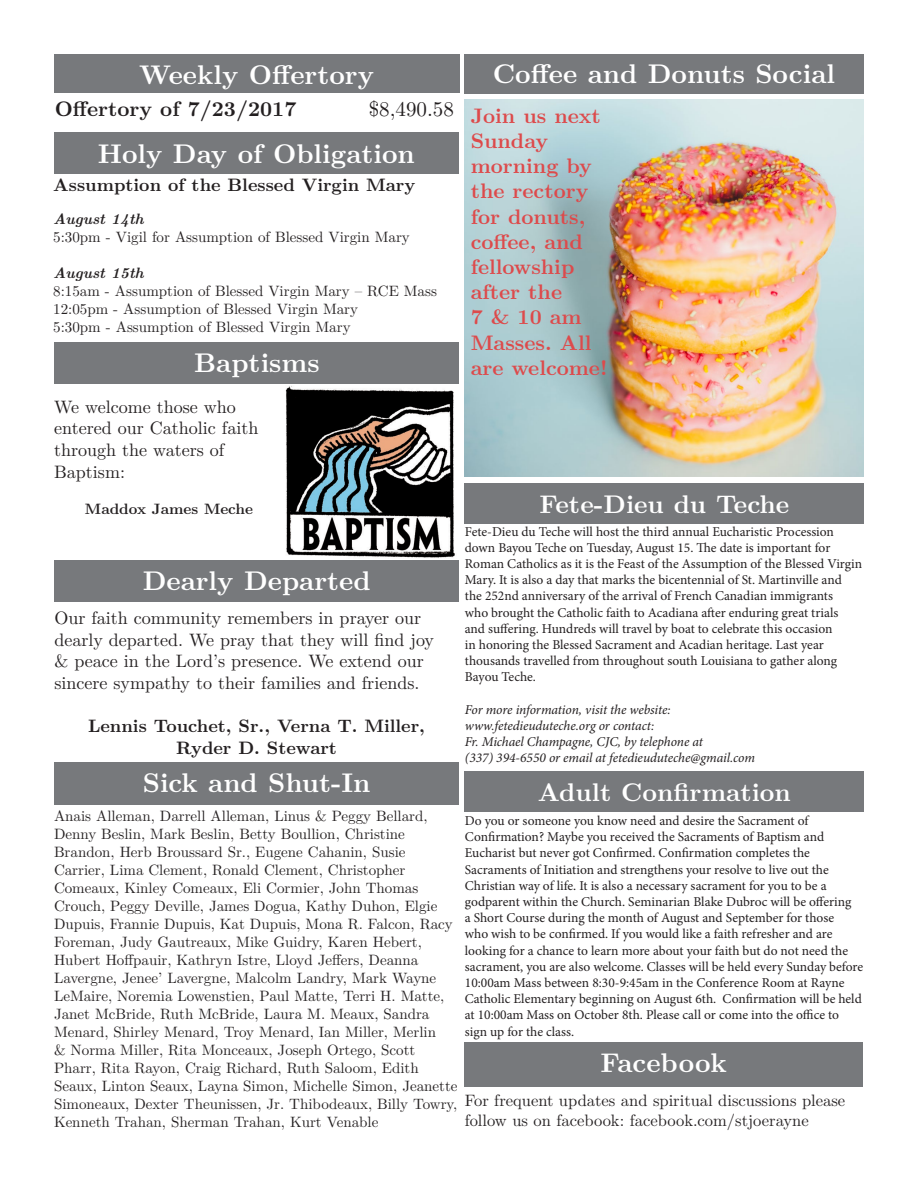
<style>
.page{position:relative;width:918px;height:1188px;background:#fff}
.page>*{position:absolute;margin:0;border:0;box-sizing:border-box;transform-origin:0 0}
.t1{font:700 27px "LM Roman 10";color:#fff}
.t2{font:700 25.5px "LM Roman 10";color:#fff}
.t3{font:700 21px/25.2px "LM Roman 10";color:#dd4a4b}
.t4{font:700 21px "LM Roman 10";color:#231f20}
.t5{font:21px "LM Roman 10";color:#231f20}
.t6{font:18px/21.6px "LM Roman 10";color:#231f20}
.t7{font:700 18px/21.6px "LM Roman 10";color:#231f20;text-align:center}
.t8{font:16.5px/19.8px "LM Roman 10";color:#231f20}
.t9{font:15px/18px "LM Roman 10";color:#231f20}
.t10{font:italic 700 15px "LM Roman 10";color:#231f20}
.t11{font:700 15px "LM Roman 10";color:#231f20}
.t12{font:13.5px/16.2px "Minion Pro";letter-spacing:-.005em;color:#231f20}
.t13{font:italic 13.5px/16.2px "Minion Pro";letter-spacing:-.005em;color:#231f20}
</style>
<div class="page">
<div style="left:465px;top:1042px;width:398px;height:45px;background:#77797c"></div>
<div style="left:54px;top:54px;width:405px;height:39px;background:#77797c"></div>
<div style="left:54px;top:762px;width:405px;height:43px;background:#77797c"></div>
<div style="left:465px;top:771px;width:399px;height:40px;background:#77797c"></div>
<div style="left:465px;top:483px;width:399px;height:40px;background:#77797c"></div>
<div style="left:464px;top:54px;width:400px;height:40px;background:#77797c"></div>
<img style="left:465px;top:99px;width:399px;height:378px">
<div style="left:55px;top:342px;width:404px;height:41px;background:#77797c"></div>
<img style="left:285px;top:386px;width:170px;height:172px">
<div style="left:54px;top:560px;width:405px;height:41px;background:#77797c"></div>
<div style="left:54px;top:133px;width:405px;height:41px;background:#77797c"></div>
<h1 class="t1" style="left:139px;top:54px;width:236px">Weekly Offertory</h1>
<h3 class="t4" style="left:55px;top:93px;width:243px">Offertory of 7/23/2017</h3>
<h3 class="t5" style="left:369px;top:93px;width:87px">$8,490.58</h3>
<h1 class="t1" style="left:98px;top:132px;width:319px">Holy Day of Obligation</h1>
<h3 class="t7" style="left:53px;top:173px;width:364px">Assumption of the Blessed Virgin Mary</h3>
<p class="t10" style="left:53px;top:207px;width:92px">August 14th</p>
<p class="t9" style="left:53px;top:226px;width:358px">5:30pm - Vigil for Assumption of Blessed Virgin Mary</p>
<p class="t10" style="left:53px;top:261px;width:92px">August 15th</p>
<p class="t9" style="left:53px;top:280px;width:385px">8:15am - Assumption of Blessed Virgin Mary – RCE Mass<br>12:05pm - Assumption of Blessed Virgin Mary<br>5:30pm - Assumption of Blessed Virgin Mary</p>
<h1 class="t1" style="left:493px;top:53px;width:344px">Coffee and Donuts Social</h1>
<h3 class="t3" style="left:471px;top:101px;width:132px">Join us next<br>Sunday morning by the rectory for donuts, coffee, and fellowship after the<br>7 &amp; 10 am<br>Masses. All</h3>
<h1 class="t1" style="left:194px;top:341px;width:127px">Baptisms</h1>
<h3 class="t3" style="left:471px;top:353px;width:138px">are welcome!</h3>
<h3 class="t6" style="left:54px;top:394px;width:206px">We welcome those who entered our Catholic faith through the waters of<br>Baptism:</h3>
<p class="t11" style="left:85px;top:497px;width:170px">Maddox James Meche</p>
<h2 class="t2" style="left:539px;top:484px;width:251px">Fete-Dieu du Teche</h2>
<p class="t12" style="left:465px;top:523px;width:399px">Fete-Dieu du Teche will host the third annual Eucharistic Procession down Bayou Teche on Tuesday, August 15. The date is important for Roman Catholics as it is the Feast of the Assumption of the Blessed Virgin Mary. It is also a day that marks the bicentennial of St. Martinville and the 252nd anniversary of the arrival of French Canadian immigrants<br>who brought the Catholic faith to Acadiana after enduring great trials<br>and suffering. Hundreds will travel by boat to celebrate this occasion<br>in honoring the Blessed Sacrament and Acadian heritage. Last year thousands travelled from throughout south Louisiana to gather along Bayou Teche.</p>
<p class="t13" style="left:465px;top:701px;width:292px">For more information, visit the website: www.fetedieuduteche.org or contact:<br>Fr. Michael Champagne, CJC, by telephone at<br>(337) 394-6550 or email at fetedieuduteche@gmail.com</p>
<h1 class="t1" style="left:143px;top:560px;width:230px">Dearly Departed</h1>
<h3 class="t6" style="left:54px;top:606px;width:381px">Our faith community remembers in prayer our dearly departed. We pray that they will find joy &amp; peace in the Lord’s presence. We extend our sincere sympathy to their families and friends.</h3>
<h3 class="t7" style="left:88px;top:714px;width:339px">Lennis Touchet, Sr., Verna T. Miller,<br>Ryder D. Stewart</h3>
<h1 class="t1" style="left:143px;top:761px;width:229px">Sick and Shut-In</h1>
<p class="t9" style="left:54px;top:806px;width:405px">Anais Alleman, Darrell Alleman, Linus &amp; Peggy Bellard, Denny Beslin, Mark Beslin, Betty Boullion, Christine Brandon, Herb Broussard Sr., Eugene Cahanin, Susie Carrier, Lima Clement, Ronald Clement, Christopher Comeaux, Kinley Comeaux, Eli Cormier, John Thomas Crouch, Peggy Deville, James Dogua, Kathy Duhon, Elgie Dupuis, Frannie Dupuis, Kat Dupuis, Mona R. Falcon, Racy Foreman, Judy Gautreaux, Mike Guidry, Karen Hebert, Hubert Hoffpauir, Kathryn Istre, Lloyd Jeffers, Deanna Lavergne, Jenee’ Lavergne, Malcolm Landry, Mark Wayne LeMaire, Noremia Lowenstien, Paul Matte, Terri H. Matte, Janet McBride, Ruth McBride, Laura M. Meaux, Sandra Menard, Shirley Menard, Troy Menard, Ian Miller, Merlin<br>&amp; Norma Miller, Rita Monceaux, Joseph Ortego, Scott Pharr, Rita Rayon, Craig Richard, Ruth Saloom, Edith Seaux, Linton Seaux, Layna Simon, Michelle Simon, Jeanette Simoneaux, Dexter Theunissen, Jr. Thibodeaux, Billy Towry, Kenneth Trahan, Sherman Trahan, Kurt Venable</p>
<h2 class="t2" style="left:538px;top:772px;width:254px">Adult Confirmation</h2>
<p class="t12" style="left:465px;top:813px;width:400px">Do you or someone you know need and desire the Sacrament of Confirmation? Maybe you received the Sacraments of Baptism and Eucharist but never got Confirmed. Confirmation completes the Sacraments of Initiation and strengthens your resolve to live out the Christian way of life. It is also a necessary sacrament for you to be a godparent within the Church. Seminarian Blake Dubroc will be offering<br>a Short Course during the month of August and September for those<br>who wish to be confirmed. If you would like a faith refresher and are looking for a chance to learn more about your faith but do not need the sacrament, you are also welcome. Classes will be held every Sunday before 10:00am Mass between 8:30-9:45am in the Conference Room at Rayne Catholic Elementary beginning on August 6th. Confirmation will be held at 10:00am Mass on October 8th. Please call or come into the office to sign up for the class.</p>
<h1 class="t1" style="left:601px;top:1042px;width:128px">Facebook</h1>
<p class="t8" style="left:465px;top:1089px;width:382px">For frequent updates and spiritual discussions please follow us on facebook: facebook.com/stjoerayne</p>
</div>
